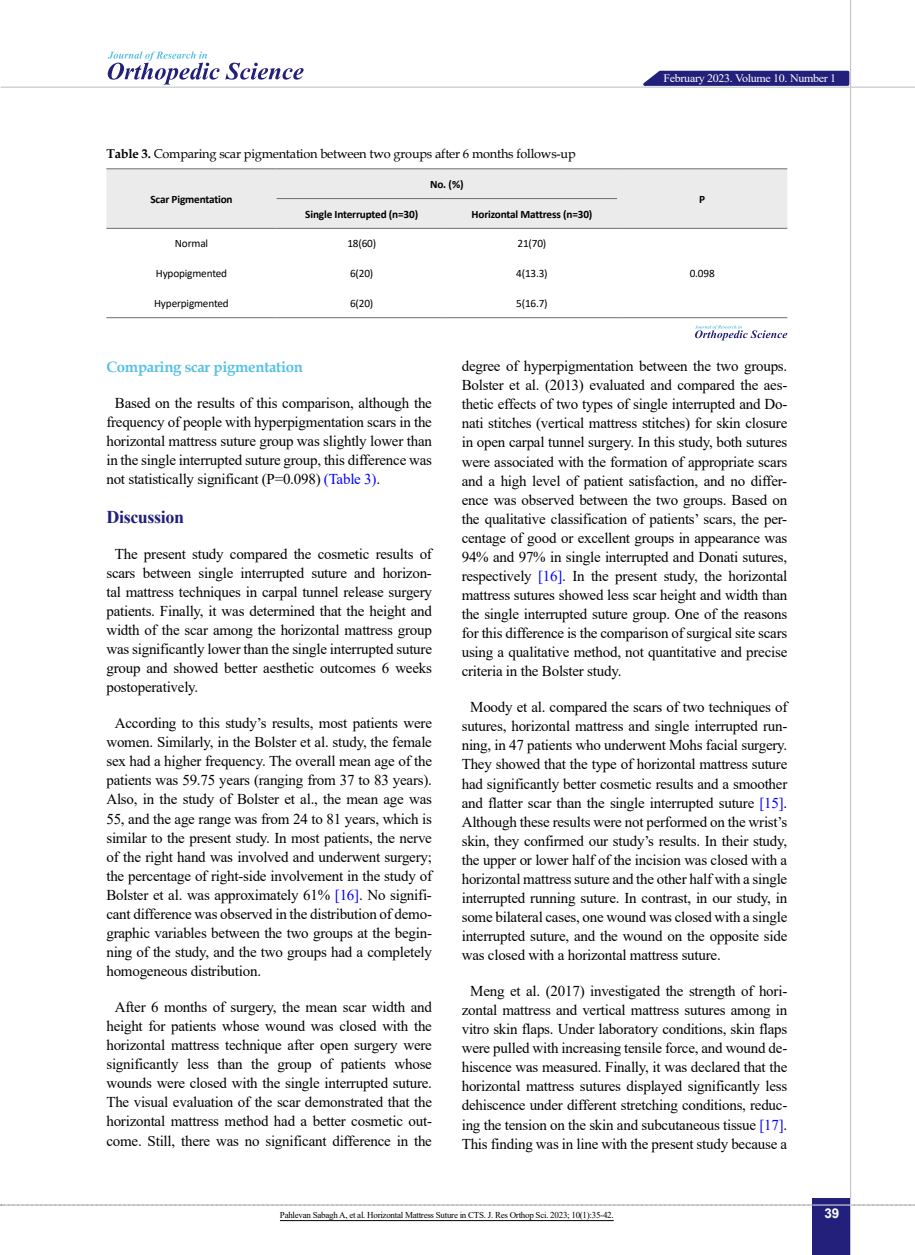
<style>
.page{position:relative;width:915px;height:1255px;background:#fff}
.page>*{position:absolute;margin:0;border:0;box-sizing:border-box;transform-origin:0 0}
.t1{font:700 18px "Times New Roman";letter-spacing:-.02em;color:#22207a}
.t2{font:15px/19px "Times New Roman";letter-spacing:-.015em;color:#000;text-align:justify}
.t3{font:700 15px "Book Antiqua";letter-spacing:-.02em;color:#55c1e5}
.t4{font:700 13.5px "Arial";color:#fff}
.t5{font:12.75px "Book Antiqua";letter-spacing:-.015em;color:#000}
.t6{font:11.4px "Times New Roman";letter-spacing:-.025em;color:#fff;scale:1.05 1}
.t7{font:11.25px "Calibri";letter-spacing:-.015em;color:#000}
.t8{font:700 11.25px "Calibri";letter-spacing:-.015em;color:#000}
.t9{font:9px "Times New Roman";letter-spacing:-.03em;color:#000}
.s1{font-weight:700}
.s2{color:#00f}
</style>
<div class="page">
<svg style="left:1px;top:1204px;width:914px;height:1px"></svg>
<div style="left:812px;top:1198px;width:38px;height:56px;background:#22207a"></div>
<hr style="left:849px;top:0;width:1px;height:1254px;background:#c2c4c6">
<hr style="left:1px;top:87px;width:913px;height:1px;background:#c2c4c6">
<hr style="left:812px;top:1204px;width:38px;height:1px;background:#ebebec">
<svg style="left:635px;top:69px;width:215px;height:18px;background:#514f95"></svg>
<svg style="left:108px;top:51px;width:195px;height:33px"></svg>
<div style="left:106px;top:169px;width:681px;height:59px;background:#ebebec"></div>
<hr style="left:617px;top:317px;width:170px;height:1px;background:#6d6e71">
<hr style="left:106px;top:317px;width:170px;height:1px;background:#6d6e71">
<hr style="left:276px;top:317px;width:170px;height:1px;background:#6d6e71">
<hr style="left:446px;top:317px;width:171px;height:1px;background:#6d6e71">
<hr style="left:106px;top:168px;width:170px;height:1px;background:#6d6e71">
<hr style="left:106px;top:228px;width:170px;height:1px;background:#6d6e71">
<hr style="left:276px;top:168px;width:170px;height:1px;background:#6d6e71">
<hr style="left:446px;top:168px;width:171px;height:1px;background:#6d6e71">
<hr style="left:617px;top:168px;width:170px;height:1px;background:#6d6e71">
<hr style="left:617px;top:228px;width:170px;height:1px;background:#6d6e71">
<hr style="left:276px;top:198px;width:170px;height:1px;background:#6d6e71">
<hr style="left:446px;top:198px;width:171px;height:1px;background:#6d6e71">
<hr style="left:276px;top:228px;width:170px;height:1px;background:#6d6e71">
<hr style="left:446px;top:228px;width:171px;height:1px;background:#6d6e71">
<svg style="left:695px;top:325px;width:92px;height:15px"></svg>
<hr style="left:280px;top:1220px;width:333px;height:1px;background:#000">
<p class="t5" style="left:106px;top:145px;width:470px"><span class="s1">Table 3.</span> Comparing scar pigmentation between two groups after 6 months follows-up</p>
<p class="t8" style="left:150px;top:191px;width:84px">Scar Pigmentation</p>
<p class="t8" style="left:430px;top:176px;width:35px">No. (%)</p>
<p class="t8" style="left:305px;top:206px;width:114px">Single Interrupted (n=30)</p>
<p class="t8" style="left:471px;top:206px;width:122px">Horizontal Mattress (n=30)</p>
<p class="t6" style="left:663px;top:70px;width:166px">February 2023. Volume 10. Number 1</p>
<p class="t8" style="left:699px;top:191px;width:7px">P</p>
<p class="t7" style="left:175px;top:236px;width:35px">Normal</p>
<p class="t7" style="left:347px;top:236px;width:30px">18(60)</p>
<p class="t7" style="left:517px;top:236px;width:30px">21(70)</p>
<p class="t7" style="left:156px;top:266px;width:73px">Hypopigmented</p>
<p class="t7" style="left:350px;top:266px;width:25px">6(20)</p>
<p class="t7" style="left:516px;top:266px;width:33px">4(13.3)</p>
<p class="t7" style="left:689px;top:266px;width:26px">0.098</p>
<p class="t7" style="left:154px;top:295px;width:76px">Hyperpigmented</p>
<p class="t7" style="left:350px;top:295px;width:25px">6(20)</p>
<p class="t7" style="left:516px;top:295px;width:33px">5(16.7)</p>
<p class="t3" style="left:106px;top:356px;width:198px">Comparing scar pigmentation</p>
<p class="t2" style="left:106px;top:393px;width:327px;text-indent:9px">Based on the results of this comparison, although the frequency of people with hyperpigmentation scars in the horizontal mattress suture group was slightly lower than in the single interrupted suture group, this difference was not statistically significant (P=0.098) <span class="s2">(Table 3)</span>.</p>
<p class="t1" style="left:106px;top:503px;width:79px">Discussion</p>
<p class="t2" style="left:106px;top:543px;width:327px;text-indent:9px">The present study compared the cosmetic results of scars between single interrupted suture and horizon&shy;tal mattress techniques in carpal tunnel release surgery patients. Finally, it was determined that the height and width of the scar among the horizontal mattress group was significantly lower than the single interrupted suture group and showed better aesthetic outcomes 6 weeks postoperatively.</p>
<p class="t2" style="left:106px;top:713px;width:327px;text-indent:9px">According to this study’s results, most patients were women. Similarly, in the Bolster et al. study, the female sex had a higher frequency. The overall mean age of the patients was 59.75 years (ranging from 37 to 83 years).<br>Also, in the study of Bolster et al., the mean age was 55, and the age range was from 24 to 81 years, which is similar to the present study. In most patients, the nerve of the right hand was involved and underwent surgery; the percentage of right-side involvement in the study of Bolster et al. was approximately 61% <span class="s2">[16]</span>. No signifi&shy;cant difference was observed in the distribution of demo&shy;graphic variables between the two groups at the begin&shy;ning of the study, and the two groups had a completely homogeneous distribution.</p>
<p class="t2" style="left:106px;top:997px;width:327px;text-align:center">After 6 months of surgery, the mean scar width and height for patients whose wound was closed with the horizontal mattress technique after open surgery were significantly less than the group of patients whose wounds were closed with the single interrupted suture.<br>The visual evaluation of the scar demonstrated that the horizontal mattress method had a better cosmetic out&shy;come. Still, there was no significant difference in the</p>
<p class="t2" style="left:461px;top:356px;width:327px">degree of hyperpigmentation between the two groups.<br>Bolster et al. (2013) evaluated and compared the aes&shy;thetic effects of two types of single interrupted and Do&shy;nati stitches (vertical mattress stitches) for skin closure in open carpal tunnel surgery. In this study, both sutures were associated with the formation of appropriate scars and a high level of patient satisfaction, and no differ&shy;ence was observed between the two groups. Based on the qualitative classification of patients’ scars, the per&shy;centage of good or excellent groups in appearance was 94% and 97% in single interrupted and Donati sutures, respectively <span class="s2">[16]</span>. In the present study, the horizontal mattress sutures showed less scar height and width than the single interrupted suture group. One of the reasons for this difference is the comparison of surgical site scars using a qualitative method, not quantitative and precise criteria in the Bolster study.</p>
<p class="t2" style="left:461px;top:697px;width:327px;text-indent:9px">Moody et al. compared the scars of two techniques of sutures, horizontal mattress and single interrupted run&shy;ning, in 47 patients who underwent Mohs facial surgery.<br>They showed that the type of horizontal mattress suture had significantly better cosmetic results and a smoother and flatter scar than the single interrupted suture <span class="s2">[15]</span>.<br>Although these results were not performed on the wrist’s skin, they confirmed our study’s results. In their study, the upper or lower half of the incision was closed with a horizontal mattress suture and the other half with a single interrupted running suture. In contrast, in our study, in some bilateral cases, one wound was closed with a single interrupted suture, and the wound on the opposite side was closed with a horizontal mattress suture.</p>
<p class="t2" style="left:461px;top:981px;width:327px;text-align:center">Meng et al. (2017) investigated the strength of hori&shy;zontal mattress and vertical mattress sutures among in vitro skin flaps. Under laboratory conditions, skin flaps were pulled with increasing tensile force, and wound de&shy;hiscence was measured. Finally, it was declared that the horizontal mattress sutures displayed significantly less dehiscence under different stretching conditions, reduc&shy;ing the tension on the skin and subcutaneous tissue <span class="s2">[17]</span>.<br>This finding was in line with the present study because a</p>
<p class="t9" style="left:280px;top:1208px;width:335px">Pahlevan Sabagh A, et al. Horizontal Mattress Suture in CTS. J. Res Orthop Sci. 2023; 10(1):35-42.</p>
<p class="t4" style="left:824px;top:1203px;width:17px">39</p>
</div>
